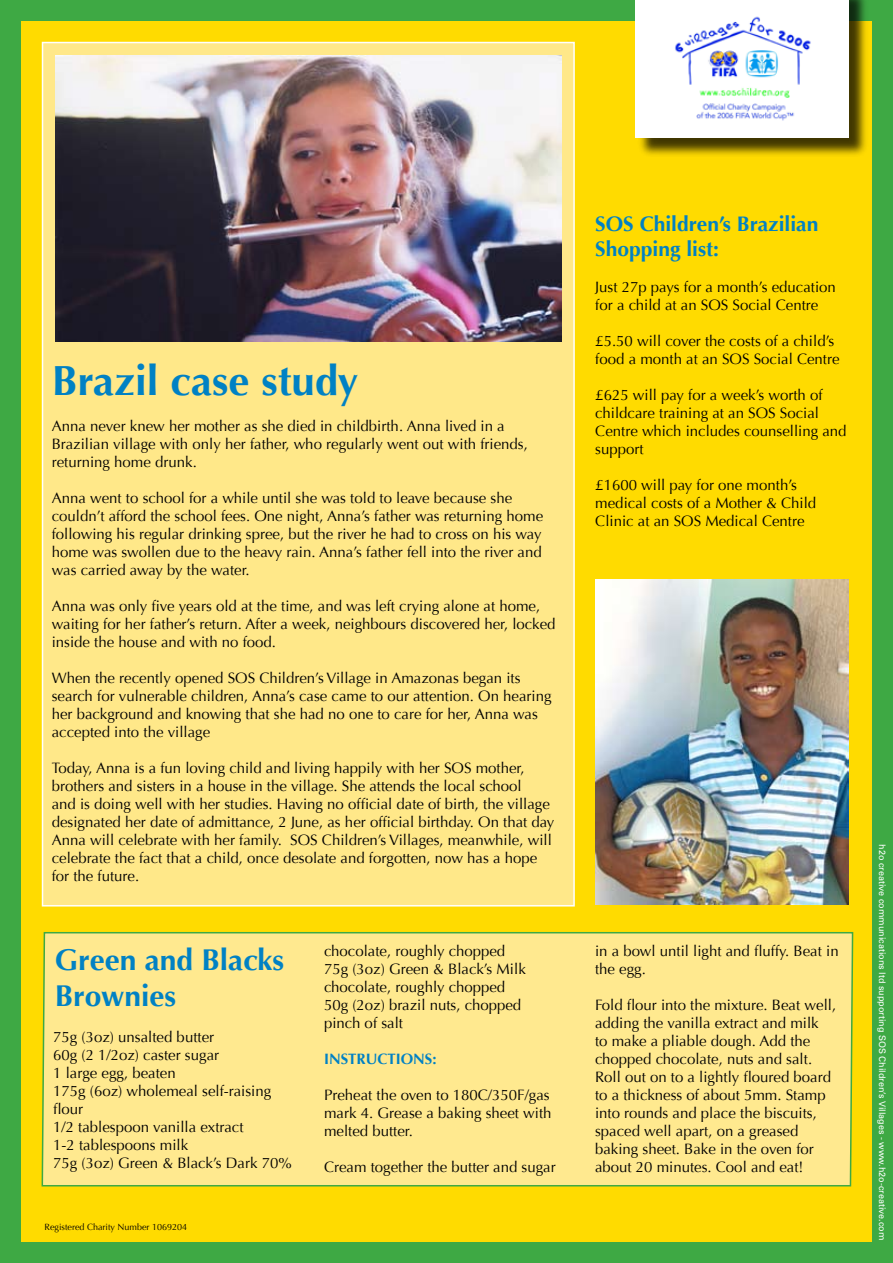
<style>
.page{position:relative;width:893px;height:1263px;background:#3ea944}
.page>*{position:absolute;margin:0;border:0;box-sizing:border-box;transform-origin:0 0}
.t1{font:700 42px "Optima";color:#0081c4}
.t2{font:700 30px/36px "Optima";color:#0081c4}
.t3{font:700 21px/25.2px "Optima";color:#0081c4}
.t4{font:15px/18px "Optima";color:#000}
.t5{font:700 15px "Optima";color:#0081c4}
.t6{font:9px "Univers";color:#fff}
.t7{font:9px "Optima";color:#000}
</style>
<div class="page">
<div style="left:21px;top:21px;width:851px;height:1221px;background:#ffdb00"></div>
<div style="left:637px;top:0;width:231px;height:157px;background:#000;opacity:.75"></div>
<div style="left:635px;top:0;width:214px;height:138px;background:#fff"></div>
<img style="left:675px;top:16px;width:136px;height:105px">
<div style="left:41px;top:932px;width:813px;height:255px;background:#ffe98f"></div>
<div style="left:43px;top:43px;width:531px;height:863px;background:#ffe889"></div>
<img style="left:55px;top:55px;width:506px;height:287px">
<img style="left:595px;top:580px;width:254px;height:324px">
<h1 class="t1" style="left:52px;top:356px;width:308px">Brazil case study</h1>
<p class="t4" style="left:52px;top:417px;width:478px">Anna never knew her mother as she died in childbirth. Anna lived in a<br>Brazilian village with only her father, who regularly went out with friends, returning home drunk.</p>
<p class="t4" style="left:52px;top:489px;width:493px">Anna went to school for a while until she was told to leave because she couldn’t afford the school fees. One night, Anna’s father was returning home following his regular drinking spree, but the river he had to cross on his way home was swollen due to the heavy rain. Anna’s father fell into the river and was carried away by the water.</p>
<p class="t4" style="left:52px;top:597px;width:505px">Anna was only five years old at the time, and was left crying alone at home, waiting for her father’s return. After a week, neighbours discovered her, locked inside the house and with no food.</p>
<p class="t4" style="left:52px;top:669px;width:501px">When the recently opened SOS Children’s Village in Amazonas began its search for vulnerable children, Anna’s case came to our attention. On hearing her background and knowing that she had no one to care for her, Anna was accepted into the village</p>
<p class="t4" style="left:52px;top:759px;width:504px">Today, Anna is a fun loving child and living happily with her SOS mother, brothers and sisters in a house in the village. She attends the local school<br>and is doing well with her studies. Having no official date of birth, the village designated her date of admittance, 2 June, as her official birthday. On that day Anna will celebrate with her family. SOS Children’s Villages, meanwhile, will celebrate the fact that a child, once desolate and forgotten, now has a hope for the future.</p>
<h2 class="t2" style="left:55px;top:942px;width:231px">Green and Blacks<br>Brownies</h2>
<p class="t4" style="left:53px;top:1028px;width:240px">75g (3oz) unsalted butter<br>60g (2 1/2oz) caster sugar<br>1 large egg, beaten<br>175g (6oz) wholemeal self-raising flour<br>1/2 tablespoon vanilla extract<br>1-2 tablespoons milk<br>75g (3oz) Green &amp; Black’s Dark 70%</p>
<p class="t7" style="left:45px;top:1221px;width:144px">Registered Charity Number 1069204</p>
<p class="t4" style="left:324px;top:942px;width:203px">chocolate, roughly chopped<br>75g (3oz) Green &amp; Black’s Milk chocolate, roughly chopped<br>50g (2oz) brazil nuts, chopped pinch of salt</p>
<p class="t5" style="left:324px;top:1050px;width:114px">INSTRUCTIONS:</p>
<p class="t4" style="left:324px;top:1086px;width:229px">Preheat the oven to 180C/350F/gas mark 4. Grease a baking sheet with melted butter.</p>
<p class="t4" style="left:324px;top:1158px;width:233px">Cream together the butter and sugar</p>
<h3 class="t3" style="left:595px;top:211px;width:225px">SOS Children’s Brazilian<br>Shopping list:</h3>
<p class="t4" style="left:595px;top:278px;width:242px">Just 27p pays for a month’s education for a child at an SOS Social Centre</p>
<p class="t4" style="left:595px;top:332px;width:246px">£5.50 will cover the costs of a child’s food a month at an SOS Social Centre</p>
<p class="t4" style="left:595px;top:386px;width:253px">£625 will pay for a week’s worth of childcare training at an SOS Social<br>Centre which includes counselling and support</p>
<p class="t4" style="left:595px;top:476px;width:222px">£1600 will pay for one month’s medical costs of a Mother &amp; Child<br>Clinic at an SOS Medical Centre</p>
<p class="t4" style="left:595px;top:942px;width:245px">in a bowl until light and fluffy. Beat in the egg.</p>
<p class="t4" style="left:595px;top:996px;width:243px">Fold flour into the mixture. Beat well, adding the vanilla extract and milk<br>to make a pliable dough. Add the chopped chocolate, nuts and salt.<br>Roll out on to a lightly floured board to a thickness of about 5mm. Stamp into rounds and place the biscuits, spaced well apart, on a greased baking sheet. Bake in the oven for about 20 minutes. Cool and eat!</p>
<p class="t6" style="left:887px;top:844px;width:398px;rotate:90deg">h2o creative communications ltd supporting SOS Children’s Villages - www.h2o-creative.com</p>
</div>
